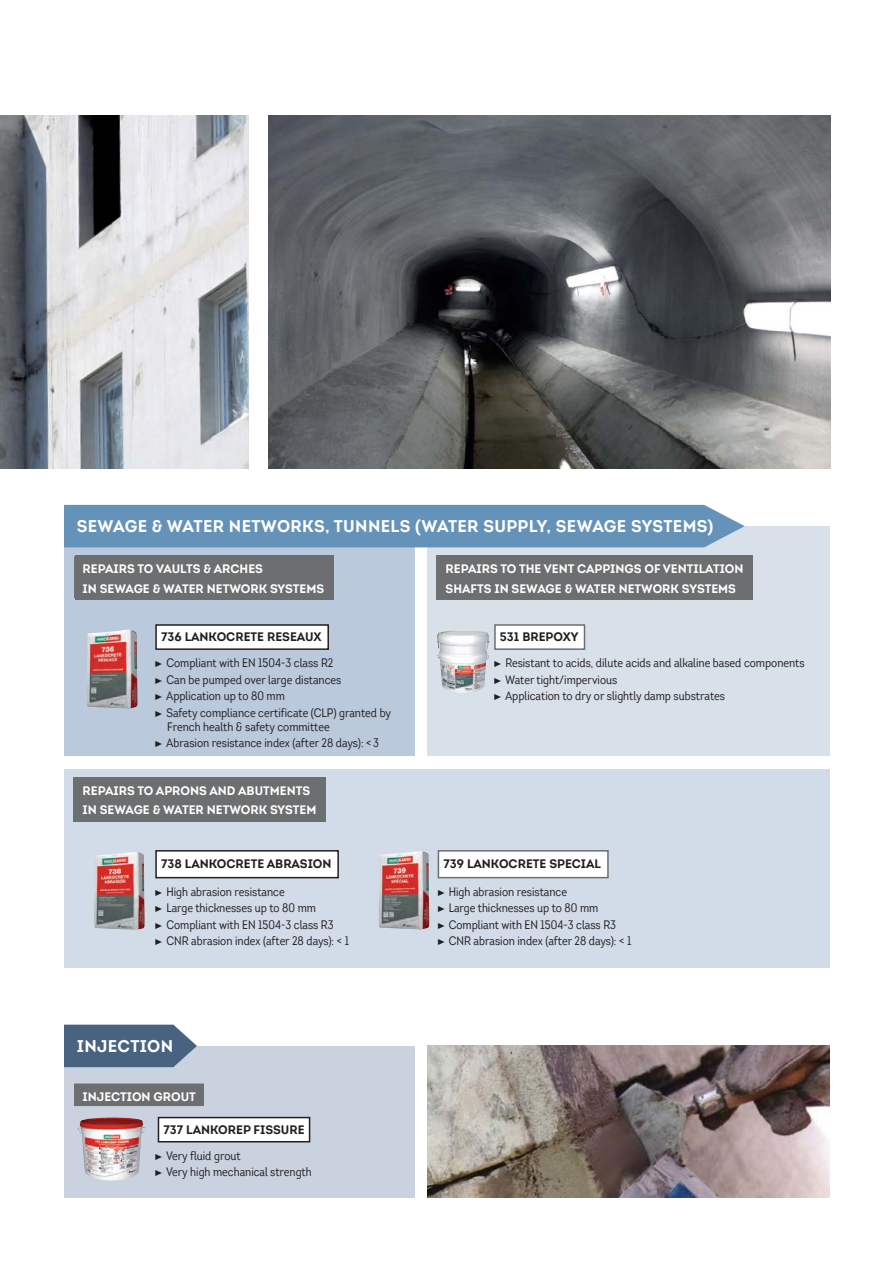
<style>
.page{position:relative;width:894px;height:1265px;background:#fff}
.page>*{position:absolute;margin:0;border:0;box-sizing:border-box;transform-origin:0 0}
.t1{font:700 16.5px "Intro";letter-spacing:.02em;color:#fff}
.t2{font:12px/16.4px "Intro Cond";color:#231f20}
.t3{font:700 12px/19px "Intro";color:#fff}
.t4{font:700 12px "Intro";color:#231f20}
.s1{font-family:"Fleches Left Right"}
</style>
<div class="page">
<div style="left:64px;top:526px;width:350px;height:229px;background:#bac9dc"></div>
<div style="left:64px;top:768px;width:765px;height:199px;background:#d2dce8"></div>
<div style="left:427px;top:526px;width:402px;height:229px;background:#d8e0ea"></div>
<img style="left:87px;top:629px;width:51px;height:79px">
<img style="left:94px;top:852px;width:51px;height:78px">
<img style="left:378px;top:851px;width:51px;height:78px">
<div style="left:64px;top:1046px;width:350px;height:152px;background:#cbd2df"></div>
<img style="left:78px;top:1117px;width:67px;height:63px">
<img style="left:0;top:116px;width:249px;height:353px">
<img style="left:268px;top:116px;width:562px;height:353px">
<img style="left:427px;top:1046px;width:402px;height:151px">
<div style="left:156px;top:851px;width:182px;height:26px;background:#fff"></div>
<div style="left:155px;top:850px;width:184px;height:28px;border:2px solid #231f20"></div>
<div style="left:438px;top:851px;width:170px;height:26px;background:#fff"></div>
<div style="left:437px;top:850px;width:171px;height:28px;border:2px solid #6d6e70"></div>
<div style="left:156px;top:625px;width:172px;height:24px;background:#fff"></div>
<div style="left:155px;top:624px;width:174px;height:26px;border:2px solid #231f20"></div>
<img style="left:436px;top:631px;width:54px;height:62px">
<div style="left:495px;top:625px;width:89px;height:24px;background:#fff"></div>
<div style="left:494px;top:624px;width:91px;height:26px;border:2px solid #6d6e70"></div>
<div style="left:64px;top:505px;width:680px;height:42px;background:#6592b8"></div>
<div style="left:74px;top:1083px;width:130px;height:23px;background:#6d6e70"></div>
<div style="left:158px;top:1117px;width:151px;height:24px;background:#fff"></div>
<div style="left:158px;top:1116px;width:152px;height:26px;border:2px solid #231f20"></div>
<svg style="left:64px;top:1024px;width:133px;height:43px;background:#58718d"></svg>
<div style="left:75px;top:555px;width:259px;height:45px;background:#6d6e70"></div>
<div style="left:74px;top:556px;width:197px;height:23px;background:#6d6e70"></div>
<div style="left:74px;top:575px;width:258px;height:23px;background:#6d6e70"></div>
<div style="left:436px;top:555px;width:317px;height:45px;background:#6d6e70"></div>
<div style="left:73px;top:777px;width:253px;height:44px;background:#6d6e70"></div>
<h1 class="t1" style="left:77px;top:519px;width:638px">SEWAGE &amp; WATER NETWORKS, TUNNELS (WATER SUPPLY, SEWAGE SYSTEMS)</h1>
<p class="t3" style="left:83px;top:561px;width:243px">REPAIRS TO VAULTS &amp; ARCHES<br>IN SEWAGE &amp; WATER NETWORK SYSTEMS</p>
<p class="t3" style="left:445px;top:561px;width:299px">REPAIRS TO THE VENT CAPPINGS OF VENTILATION<br>SHAFTS IN SEWAGE &amp; WATER NETWORK SYSTEMS</p>
<p class="t4" style="left:161px;top:632px;width:162px">736 LANKOCRETE RESEAUX</p>
<p class="t2" style="left:155px;top:656px;width:237px"><span class="s1">!</span> Compliant with EN 1504-3 class R2<br><span class="s1">!</span> Can be pumped over large distances<br><span class="s1">!</span> Application up to 80 mm<br><span class="s1">!</span> Safety compliance certificate (CLP) granted by</p>
<p class="t2" style="left:155px;top:719px;width:225px;text-indent:12px">French health &amp; safety committee<br><span class="s1">!</span> Abrasion resistance index (after 28 days): &lt; 3</p>
<p class="t3" style="left:82px;top:782px;width:235px">REPAIRS TO APRONS AND ABUTMENTS<br>IN SEWAGE &amp; WATER NETWORK SYSTEM</p>
<p class="t4" style="left:500px;top:632px;width:80px">531 BREPOXY</p>
<p class="t2" style="left:494px;top:656px;width:312px"><span class="s1">!</span> Resistant to acids, dilute acids and alkaline based components <span class="s1">!</span> Water tight/impervious<br><span class="s1">!</span> Application to dry or slightly damp substrates</p>
<p class="t4" style="left:161px;top:859px;width:172px">738 LANKOCRETE ABRASION</p>
<p class="t4" style="left:443px;top:859px;width:159px">739 LANKOCRETE SPECIAL</p>
<p class="t2" style="left:155px;top:884px;width:195px"><span class="s1">!</span> High abrasion resistance<br><span class="s1">!</span> Large thicknesses up to 80 mm<br><span class="s1">!</span> Compliant with EN 1504-3 class R3<br><span class="s1">!</span> CNR abrasion index (after 28 days): &lt; 1</p>
<p class="t2" style="left:437px;top:884px;width:195px"><span class="s1">!</span> High abrasion resistance<br><span class="s1">!</span> Large thicknesses up to 80 mm<br><span class="s1">!</span> Compliant with EN 1504-3 class R3<br><span class="s1">!</span> CNR abrasion index (after 28 days): &lt; 1</p>
<h1 class="t1" style="left:77px;top:1039px;width:98px">INJECTION</h1>
<p class="t3" style="left:82px;top:1088px;width:115px">INJECTION GROUT</p>
<p class="t4" style="left:163px;top:1124px;width:142px">737 LANKOREP FISSURE</p>
<p class="t2" style="left:155px;top:1148px;width:158px"><span class="s1">!</span> Very fluid grout<br><span class="s1">!</span> Very high mechanical strength</p>
</div>
